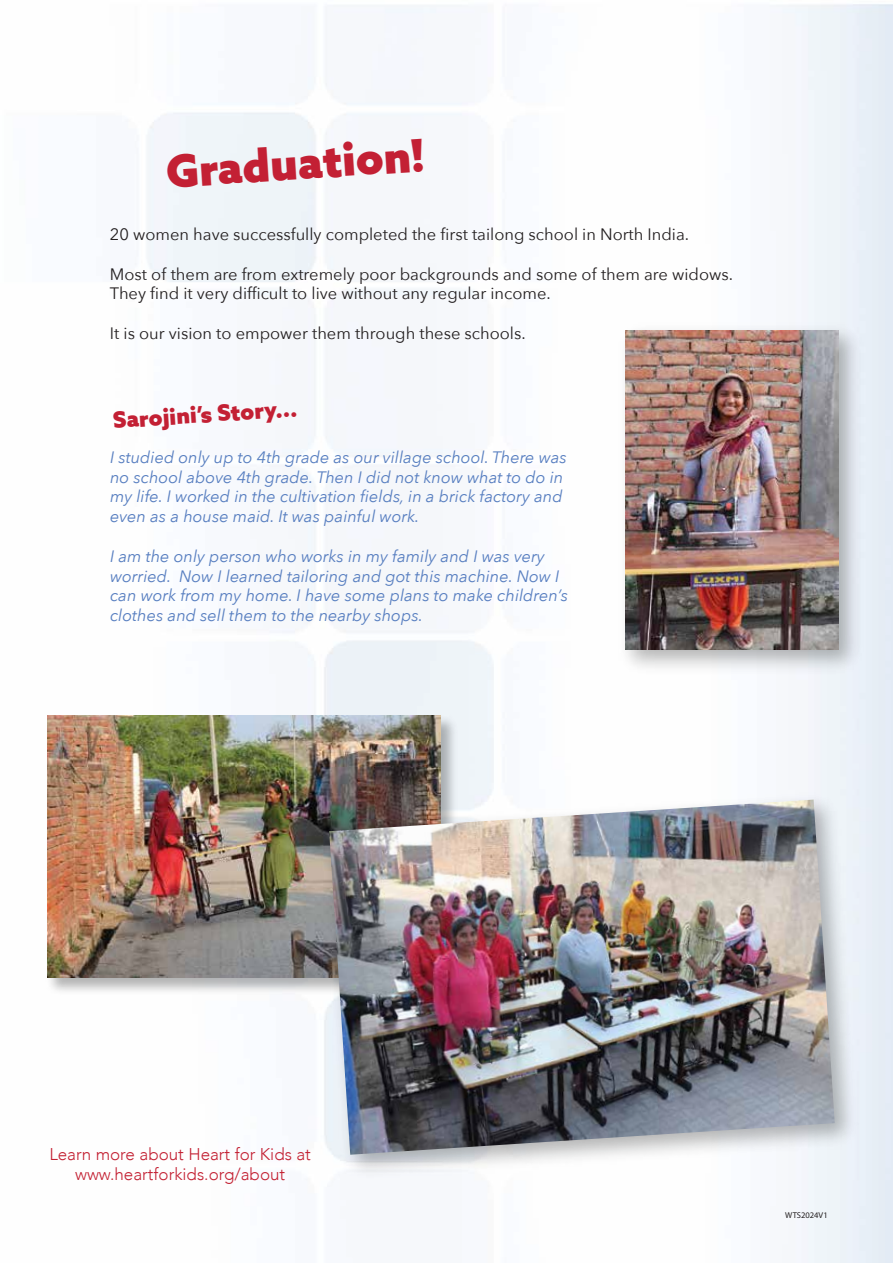
<style>
.page{position:relative;width:893px;height:1263px;background:#fff}
.page>*{position:absolute;margin:0;border:0;box-sizing:border-box;transform-origin:0 0}
.t1{font:900 45px "Azo Sans";color:#c32034}
.t2{font:900 22.5px "Azo Sans";color:#c32034}
.t3{font:300 16.95px/20.4px "Avenir";color:#c32032;text-align:center}
.t4{font:italic 16.5px/19.8px "Avenir Next";color:#577ec0}
.t5{font:16.5px/19.8px "Avenir Next";color:#231f20}
.t6{font:8.55px "Myriad Pro";color:#231f20}
</style>
<div class="page">
<img style="left:47px;top:710px;width:415px;height:288px">
<img style="left:47px;top:715px;width:393px;height:262px">
<img style="left:315px;top:785px;width:551px;height:401px">
<img style="left:329px;top:800px;width:506px;height:355px">
<img style="left:621px;top:316px;width:248px;height:364px">
<img style="left:625px;top:330px;width:213px;height:319px">
<h1 class="t1" style="left:164px;top:142px;width:260px;rotate:-4deg">Graduation!</h1>
<p class="t5" style="left:110px;top:224px;width:581px">20 women have successfully completed the first tailong school in North India.</p>
<p class="t5" style="left:110px;top:263px;width:625px">Most of them are from extremely poor backgrounds and some of them are widows.<br>They find it very difficult to live without any regular income.</p>
<p class="t5" style="left:110px;top:323px;width:417px">It is our vision to empower them through these schools.</p>
<h2 class="t2" style="left:112px;top:405px;width:186px;rotate:-4deg">Sarojini’s Story...</h2>
<p class="t4" style="left:110px;top:446px;width:458px">I studied only up to 4th grade as our village school. There was no school above 4th grade. Then I did not know what to do in my life. I worked in the cultivation fields, in a brick factory and even as a house maid. It was painful work.</p>
<p class="t4" style="left:110px;top:545px;width:460px">I am the only person who works in my family and I was very worried. Now I learned tailoring and got this machine. Now I can work from my home. I have some plans to make children’s clothes and sell them to the nearby shops.</p>
<p class="t3" style="left:49px;top:1144px;width:263px">Learn more about Heart for Kids at www.heartforkids.org/about</p>
<p class="t6" style="left:785px;top:1210px;width:44px">WTS2024V1</p>
</div>
